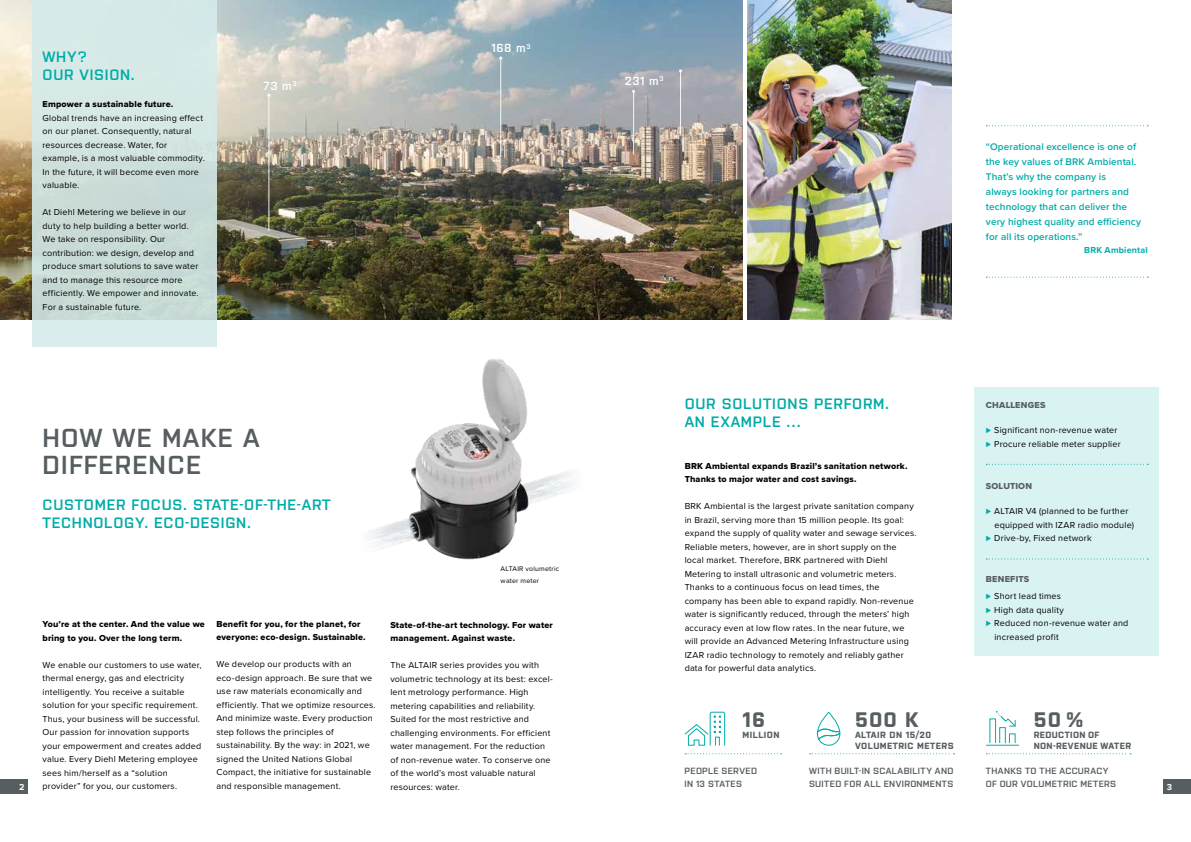
<style>
.page{position:relative;width:1191px;height:842px;background:#fff}
.page>*{position:absolute;margin:0;border:0;box-sizing:border-box;transform-origin:0 0}
.t1{font:600 26px/27.4px "Purista";letter-spacing:.05em;color:#565e61}
.t2{font:700 21px "Purista";letter-spacing:.05em;color:#565e61}
.t3{font:600 15px/18px "Purista";letter-spacing:.05em;color:#00aca8}
.t4{font:600 11.7px "Purista";letter-spacing:.05em;color:#fff}
.t5{font:600 10px/15px "Proxima Nova";letter-spacing:.01em;color:#00aca8}
.t6{font:9px/13.5px "Proxima Nova";letter-spacing:.02em;color:#000}
.t7{font:9px/13.5px "Proxima Nova Extrabld";letter-spacing:.02em;color:#000}
.t8{font:600 9px/13.5px "Purista";letter-spacing:.035em;color:#565e61}
.t9{font:700 9px/10.8px "Purista";letter-spacing:.05em;color:#565e61}
.t10{font:700 9px/10.8px "Purista";letter-spacing:.025em;color:#565e61}
.t11{font:9px "Proxima Nova Extrabld";letter-spacing:.025em;color:#565e61}
.t12{font:700 9px "Proxima Nova";letter-spacing:.02em;color:#00aca8}
.t13{font:700 9px "Proxima Nova";color:#fff}
.t14{font:7px/12px "Proxima Nova";letter-spacing:.03em;color:#000}
.s1{color:#00aca8}
</style>
<div class="page">
<img style="left:407px;top:359px;width:126px;height:201px">
<img style="left:0;top:0;width:742px;height:320px">
<hr style="left:268px;top:95px;width:1px;height:136px;background:#fff">
<hr style="left:500px;top:58px;width:1px;height:99px;background:#fff">
<hr style="left:633px;top:91px;width:1px;height:64px;background:#fff">
<hr style="left:680px;top:71px;width:1px;height:63px;background:#fff">
<img style="left:747px;top:0;width:204px;height:320px">
<div style="left:974px;top:387px;width:184px;height:268px;background:#d9f2f2"></div>
<div style="left:32px;top:0;width:184px;height:346px;background:linear-gradient(to right,#d1e3e0,#cfe2e0)"></div>
<svg style="left:685px;top:753px;width:96px;height:1px"></svg>
<svg style="left:986px;top:753px;width:145px;height:1px"></svg>
<svg style="left:809px;top:753px;width:145px;height:1px"></svg>
<svg style="left:986px;top:464px;width:162px;height:1px"></svg>
<svg style="left:986px;top:558px;width:162px;height:1px"></svg>
<svg style="left:986px;top:125px;width:162px;height:1px"></svg>
<svg style="left:986px;top:277px;width:162px;height:1px"></svg>
<svg style="left:986px;top:711px;width:33px;height:35px"></svg>
<svg style="left:816px;top:712px;width:25px;height:34px"></svg>
<svg style="left:684px;top:711px;width:41px;height:35px"></svg>
<div style="left:1162px;top:780px;width:29px;height:14px;background:#565e61"></div>
<div style="left:0;top:780px;width:28px;height:14px;background:#565e61"></div>
<h3 class="t3" style="left:43px;top:48px;width:94px">WHY?<br>OUR VISION.</h3>
<p class="t7" style="left:43px;top:97px;width:132px">Empower a sustainable future.</p>
<p class="t6" style="left:43px;top:111px;width:164px">Global trends have an increasing effect on our planet. Consequently, natural resources decrease. Water, for example, is a most valuable commodity.<br>In the future, it will become even more valuable.</p>
<p class="t6" style="left:43px;top:205px;width:158px">At Diehl Metering we believe in our duty to help building a better world.<br>We take on responsibility. Our contribution: we design, develop and produce smart solutions to save water and to manage this resource more efficiently. We empower and innovate.<br>For a sustainable future.</p>
<p class="t4" style="left:263px;top:79px;width:35px">73 m<sup>3</sup></p>
<p class="t4" style="left:491px;top:42px;width:41px">168 m<sup>3</sup></p>
<p class="t4" style="left:624px;top:74px;width:40px">231 m<sup>3</sup></p>
<p class="t5" style="left:986px;top:139px;width:157px">“Operational excellence is one of the key values of BRK Ambiental.<br>That’s why the company is<br>always looking for partners and technology that can deliver the very highest quality and efficiency for all its operations.”</p>
<p class="t12" style="left:1084px;top:244px;width:65px">BRK Ambiental</p>
<h3 class="t3" style="left:684px;top:395px;width:206px">OUR SOLUTIONS PERFORM.<br>AN EXAMPLE …</h3>
<p class="t11" style="left:986px;top:398px;width:61px">CHALLENGES</p>
<p class="t6" style="left:986px;top:423px;width:136px"><span class="s1">⊲</span> Significant non-revenue water <span class="s1">⊲</span> Procure reliable meter supplier</p>
<h1 class="t1" style="left:43px;top:424px;width:219px">HOW WE MAKE A<br>DIFFERENCE</h1>
<h3 class="t3" style="left:43px;top:496px;width:289px">CUSTOMER FOCUS. STATE-OF-THE-ART<br>TECHNOLOGY. ECO-DESIGN.</h3>
<p class="t7" style="left:684px;top:459px;width:224px">BRK Ambiental expands Brazil’s sanitation network.<br>Thanks to major water and cost savings.</p>
<p class="t6" style="left:684px;top:499px;width:233px">BRK Ambiental is the largest private sanitation company in Brazil, serving more than 15 million people. Its goal: expand the supply of quality water and sewage services.<br>Reliable meters, however, are in short supply on the local market. Therefore, BRK partnered with Diehl Metering to install ultrasonic and volumetric meters.<br>Thanks to a continuous focus on lead times, the company has been able to expand rapidly. Non-revenue water is significantly reduced, through the meters’ high accuracy even at low flow rates. In the near future, we will provide an Advanced Metering Infrastructure using IZAR radio technology to remotely and reliably gather data for powerful data analytics.</p>
<p class="t11" style="left:986px;top:479px;width:48px">SOLUTION</p>
<p class="t6" style="left:986px;top:504px;width:144px"><span class="s1">⊲</span> ALTAIR V4 (planned to be further</p>
<p class="t6" style="left:994px;top:518px;width:141px">equipped with IZAR radio module)</p>
<p class="t6" style="left:986px;top:531px;width:107px"><span class="s1">⊲</span> Drive-by, Fixed network</p>
<p class="t14" style="left:500px;top:562px;width:60px">ALTAIR volumetric water meter</p>
<p class="t11" style="left:986px;top:573px;width:45px">BENEFITS</p>
<p class="t6" style="left:986px;top:589px;width:77px"><span class="s1">⊲</span> Short lead times</p>
<p class="t6" style="left:986px;top:603px;width:79px"><span class="s1">⊲</span> High data quality</p>
<p class="t6" style="left:986px;top:616px;width:144px"><span class="s1">⊲</span> Reduced non-revenue water and</p>
<p class="t6" style="left:994px;top:630px;width:66px">increased profit</p>
<p class="t7" style="left:216px;top:617px;width:151px">Benefit for you, for the planet, for everyone: eco-design. Sustainable.</p>
<p class="t6" style="left:216px;top:657px;width:161px">We develop our products with an eco-design approach. Be sure that we use raw materials economically and efficiently. That we optimize resources.<br>And minimize waste. Every production step follows the principles of sustainability. By the way: in 2021, we signed the United Nations Global Compact, the initiative for sustainable and responsible management.</p>
<p class="t7" style="left:43px;top:617px;width:164px">You’re at the center. And the value we bring to you. Over the long term.</p>
<p class="t6" style="left:43px;top:658px;width:161px">We enable our customers to use water, thermal energy, gas and electricity intelligently. You receive a suitable solution for your specific requirement.<br>Thus, your business will be successful.<br>Our passion for innovation supports your empowerment and creates added value. Every Diehl Metering employee sees him/herself as a “solution provider” for you, our customers.</p>
<p class="t7" style="left:390px;top:618px;width:164px">State-of-the-art technology. For water management. Against waste.</p>
<p class="t6" style="left:390px;top:658px;width:164px">The ALTAIR series provides you with volumetric technology at its best: excel&shy;lent metrology performance. High metering capabilities and reliability.<br>Suited for the most restrictive and challenging environments. For efficient water management. For the reduction of non-revenue water. To conserve one of the world’s most valuable natural resources: water.</p>
<h2 class="t2" style="left:742px;top:708px;width:24px">16</h2>
<p class="t9" style="left:742px;top:729px;width:38px">MILLION</p>
<p class="t8" style="left:684px;top:763px;width:74px">PEOPLE SERVED<br>IN 13 STATES</p>
<h2 class="t2" style="left:855px;top:708px;width:65px">500 K</h2>
<p class="t9" style="left:855px;top:729px;width:100px">ALTAIR DN 15/20<br>VOLUMETRIC METERS</p>
<p class="t8" style="left:809px;top:763px;width:146px">WITH BUILT-IN SCALABILITY AND<br>SUITED FOR ALL ENVIRONMENTS</p>
<h2 class="t2" style="left:1034px;top:708px;width:51px">50%</h2>
<p class="t10" style="left:1034px;top:729px;width:99px">REDUCTION OF<br>NON-REVENUE WATER</p>
<p class="t8" style="left:986px;top:763px;width:132px">THANKS TO THE ACCURACY<br>OF OUR VOLUMETRIC METERS</p>
<p class="t13" style="left:19px;top:780px;width:7px">2</p>
<p class="t13" style="left:1166px;top:780px;width:7px">3</p>
</div>
